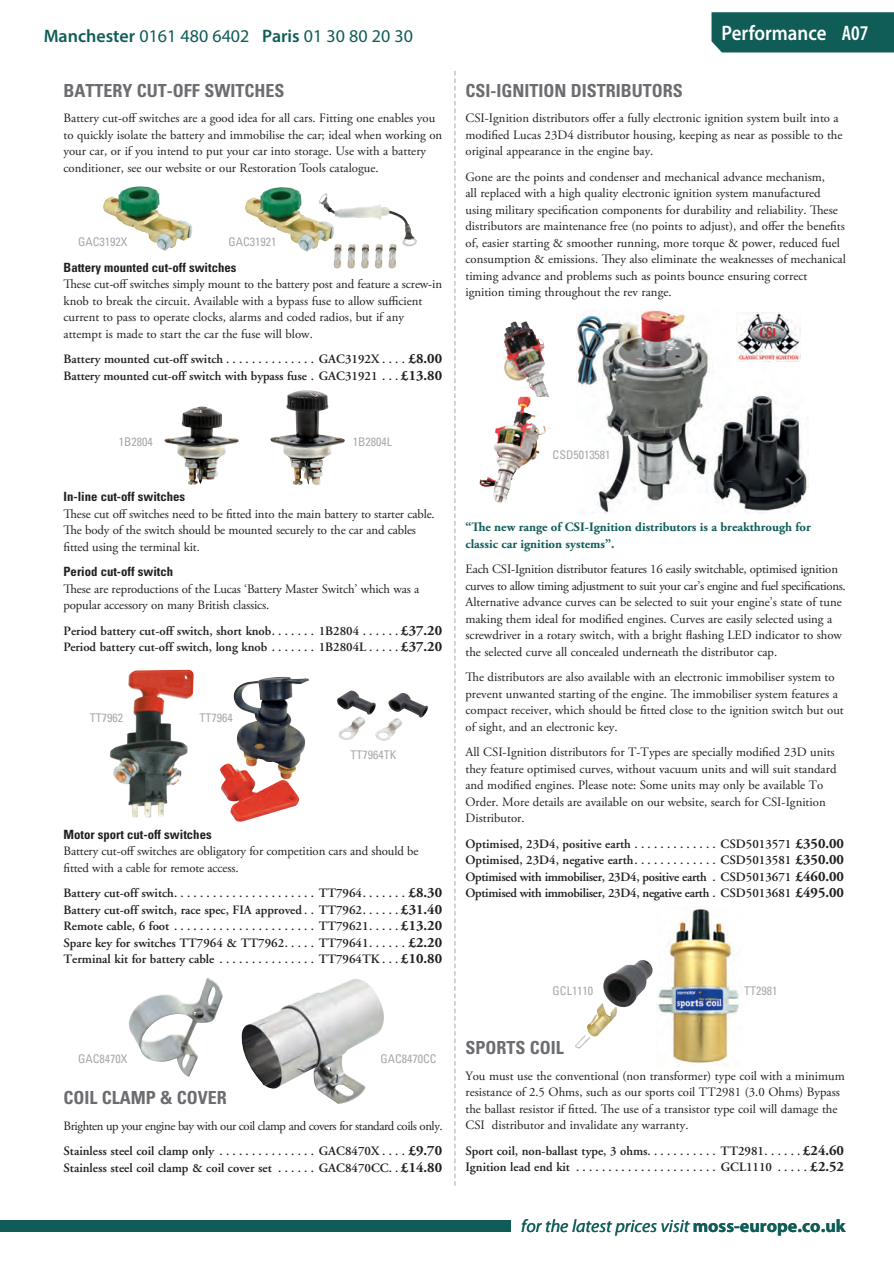
<style>
.page{position:relative;width:894px;height:1262px;background:#fff}
.page>*{position:absolute;margin:0;border:0;box-sizing:border-box;transform-origin:0 0}
.t1{font:600 21px "Myriad Pro";color:#fff;scale:.9 1}
.t2{font:700 condensed 18px "Univers LT Std";color:#6c6d70}
.t3{font:italic 18px "Myriad Pro";color:#105d58}
.t4{font:18px "Myriad Pro";color:#105d58}
.t5{font:700 14.25px "Adobe Garamond Pro";color:#231f20}
.t6{font:12.75px/16.5px "Adobe Garamond Pro";color:#231f20}
.t7{font:600 12.75px/16.5px "Adobe Garamond";color:#231f20;text-align:justify}
.t8{font:700 condensed 12.75px "Univers LT Std";color:#231f20}
.t9{font:700 12.75px/16.5px "Adobe Garamond Pro";color:#105d58}
.t10{font:12.75px "Adobe Garamond Pro";letter-spacing:-.035em;color:#231f20}
.t11{font:condensed 12px "Univers";color:#a8a9ad}
.s1{font-weight:600}
.s2{font-stretch:condensed}
.s3{font-family:"Adobe Garamond Pro";font-weight:700;font-size:14.25px}
.s4{font-weight:700;font-style:normal}
</style>
<div class="page">
<div style="left:711px;top:12px;width:183px;height:40px;background:#105d58"></div>
<img style="left:657px;top:906px;width:82px;height:160px">
<div style="left:0;top:1219px;width:511px;height:12px;background:#105d58"></div>
<img style="left:337px;top:690px;width:91px;height:50px">
<img style="left:220px;top:676px;width:89px;height:146px">
<img style="left:109px;top:669px;width:85px;height:149px">
<img style="left:103px;top:186px;width:89px;height:65px">
<img style="left:245px;top:187px;width:72px;height:64px">
<img style="left:333px;top:247px;width:64px;height:22px">
<img style="left:317px;top:193px;width:100px;height:54px">
<img style="left:576px;top:310px;width:232px;height:203px">
<img style="left:736px;top:312px;width:64px;height:50px">
<svg style="left:454px;top:71px;width:1px;height:1114px"></svg>
<img style="left:270px;top:390px;width:75px;height:95px">
<img style="left:164px;top:406px;width:75px;height:79px">
<img style="left:503px;top:321px;width:46px;height:76px">
<img style="left:479px;top:397px;width:60px;height:105px">
<img style="left:241px;top:979px;width:143px;height:124px">
<img style="left:129px;top:978px;width:94px;height:98px">
<img style="left:575px;top:960px;width:78px;height:88px">
<h2 class="t4" style="left:44px;top:26px;width:371px"><span class="s1">Manchester</span> 0161 480 6402 <span class="s1">Paris</span> 01 30 80 20 30</h2>
<h1 class="t1" style="left:721px;top:19px;width:165px">Performance <span class="s2">A07</span></h1>
<h2 class="t2" style="left:64px;top:79px;width:222px">BATTERY CUT-OFF SWITCHES</h2>
<p class="t6" style="left:64px;top:110px;width:380px">Battery cut-off switches are a good idea for all cars. Fitting one enables you to quickly isolate the battery and immobilise the car; ideal when working on your car, or if you intend to put your car into storage. Use with a battery conditioner, see our website or our Restoration Tools catalogue.</p>
<p class="t11" style="left:78px;top:234px;width:51px">GAC3192X</p>
<p class="t11" style="left:228px;top:234px;width:49px">GAC31921</p>
<p class="t8" style="left:64px;top:259px;width:174px">Battery mounted cut-off switches</p>
<p class="t6" style="left:64px;top:276px;width:380px">These cut-off switches simply mount to the battery post and feature a screw-in knob to break the circuit. Available with a bypass fuse to allow sufficient current to pass to operate clocks, alarms and coded radios, but if any attempt is made to start the car the fuse will blow.</p>
<p class="t7" style="left:64px;top:351px;width:164px">Battery mounted cut-off switch...............</p>
<p class="t7" style="left:319px;top:351px;width:65px">GAC3192X.....</p>
<p class="t5" style="left:409px;top:350px;width:35px">£8.00</p>
<p class="t7" style="left:64px;top:367px;width:320px">Battery mounted cut-off switch with bypass fuse.. GAC31921...</p>
<p class="t5" style="left:401px;top:367px;width:42px">£13.80</p>
<p class="t11" style="left:119px;top:434px;width:35px">1B2804</p>
<p class="t11" style="left:353px;top:434px;width:41px">1B2804L</p>
<p class="t8" style="left:64px;top:489px;width:123px">In-line cut-off switches</p>
<p class="t6" style="left:64px;top:506px;width:373px">These cut off switches need to be fitted into the main battery to starter cable.<br>The body of the switch should be mounted securely to the car and cables fitted using the terminal kit.</p>
<p class="t8" style="left:64px;top:564px;width:111px">Period cut-off switch</p>
<p class="t6" style="left:64px;top:581px;width:357px">These are reproductions of the Lucas ‘Battery Master Switch’ which was a popular accessory on many British classics.</p>
<p class="t7" style="left:64px;top:623px;width:212px">Period battery cut-off switch, short knob........</p>
<p class="t7" style="left:319px;top:623px;width:45px">1B2804......</p>
<p class="t5" style="left:401px;top:622px;width:42px">£37.20</p>
<p class="t7" style="left:64px;top:639px;width:209px">Period battery cut-off switch, long knob........</p>
<p class="t7" style="left:319px;top:639px;width:52px">1B2804L.....</p>
<p class="t5" style="left:401px;top:638px;width:42px">£37.20</p>
<p class="t11" style="left:90px;top:710px;width:35px">TT7962</p>
<p class="t11" style="left:200px;top:710px;width:35px">TT7964</p>
<p class="t11" style="left:351px;top:746px;width:47px">TT7964TK</p>
<p class="t8" style="left:64px;top:826px;width:150px">Motor sport cut-off switches</p>
<p class="t6" style="left:64px;top:843px;width:356px">Battery cut-off switches are obligatory for competition cars and should be fitted with a cable for remote access.</p>
<p class="t7" style="left:64px;top:885px;width:115px">Battery cut-off switch.......................</p>
<p class="t7" style="left:319px;top:885px;width:48px">TT7964........</p>
<p class="t5" style="left:409px;top:884px;width:35px">£8.30</p>
<p class="t7" style="left:64px;top:901px;width:303px">Battery cut-off switch, race spec, FIA approved... TT7962......</p>
<p class="t5" style="left:401px;top:900px;width:42px">£31.40</p>
<p class="t7" style="left:64px;top:918px;width:112px">Remote cable, 6 foot.......................</p>
<p class="t7" style="left:319px;top:918px;width:54px">TT79621.....</p>
<p class="t5" style="left:401px;top:917px;width:42px">£13.20</p>
<p class="t7" style="left:64px;top:934px;width:225px">Spare key for switches TT7964 &amp; TT7962......</p>
<p class="t7" style="left:319px;top:934px;width:54px">TT79641.......</p>
<p class="t5" style="left:409px;top:933px;width:35px">£2.20</p>
<p class="t7" style="left:64px;top:951px;width:157px">Terminal kit for battery cable ................</p>
<p class="t7" style="left:319px;top:951px;width:65px">TT7964TK...</p>
<p class="t5" style="left:401px;top:950px;width:42px">£10.80</p>
<p class="t11" style="left:78px;top:1050px;width:51px">GAC8470X</p>
<p class="t11" style="left:380px;top:1050px;width:57px">GAC8470CC</p>
<h2 class="t2" style="left:64px;top:1086px;width:165px">COIL CLAMP &amp; COVER</h2>
<p class="t10" style="left:64px;top:1117px;width:381px">Brighten up your engine bay with our coil clamp and covers for standard coils only.</p>
<p class="t7" style="left:64px;top:1143px;width:157px">Stainless steel coil clamp only ................</p>
<p class="t7" style="left:319px;top:1143px;width:65px">GAC8470X.....</p>
<p class="t5" style="left:409px;top:1142px;width:35px">£9.70</p>
<p class="t7" style="left:64px;top:1159px;width:216px">Stainless steel coil clamp &amp; coil cover set .......</p>
<p class="t7" style="left:319px;top:1159px;width:125px">GAC8470CC. . <span class="s3">£14.80</span></p>
<h2 class="t2" style="left:465px;top:79px;width:219px">CSI-IGNITION DISTRIBUTORS</h2>
<p class="t6" style="left:465px;top:110px;width:379px">CSI-Ignition distributors offer a fully electronic ignition system built into a modified Lucas 23D4 distributor housing, keeping as near as possible to the original appearance in the engine bay.</p>
<p class="t6" style="left:465px;top:169px;width:382px">Gone are the points and condenser and mechanical advance mechanism,<br>all replaced with a high quality electronic ignition system manufactured using military specification components for durability and reliability. These distributors are maintenance free (no points to adjust), and offer the benefits of, easier starting &amp; smoother running, more torque &amp; power, reduced fuel consumption &amp; emissions. They also eliminate the weaknesses of mechanical timing advance and problems such as points bounce ensuring correct ignition timing throughout the rev range.</p>
<p class="t11" style="left:552px;top:446px;width:59px">CSD5013581</p>
<p class="t9" style="left:465px;top:519px;width:347px">“The new range of CSI-Ignition distributors is a breakthrough for classic car ignition systems”.</p>
<p class="t6" style="left:465px;top:561px;width:382px">Each CSI-Ignition distributor features 16 easily switchable, optimised ignition curves to allow timing adjustment to suit your car’s engine and fuel specifications.<br>Alternative advance curves can be selected to suit your engine’s state of tune making them ideal for modified engines. Curves are easily selected using a screwdriver in a rotary switch, with a bright flashing LED indicator to show the selected curve all concealed underneath the distributor cap.</p>
<p class="t6" style="left:465px;top:669px;width:380px">The distributors are also available with an electronic immobiliser system to prevent unwanted starting of the engine. The immobiliser system features a compact receiver, which should be fitted close to the ignition switch but out of sight, and an electronic key.</p>
<p class="t6" style="left:465px;top:744px;width:372px">All CSI-Ignition distributors for T-Types are specially modified 23D units they feature optimised curves, without vacuum units and will suit standard and modified engines. Please note: Some units may only be available To Order. More details are available on our website, search for CSI-Ignition Distributor.</p>
<p class="t7" style="left:465px;top:835px;width:170px">Optimised, 23D4, positive earth..............</p>
<p class="t7" style="left:720px;top:835px;width:125px">CSD5013571 <span class="s3">£350.00</span></p>
<p class="t7" style="left:465px;top:852px;width:173px">Optimised, 23D4, negative earth..............</p>
<p class="t7" style="left:465px;top:852px;width:380px;text-indent:255px">CSD5013581 <span class="s3">£350.00<br></span>Optimised with immobiliser, 23D4, positive earth .. CSD5013671 <span class="s3">£460.00<br></span>Optimised with immobiliser, 23D4, negative earth.. CSD5013681 <span class="s3">£495.00</span></p>
<p class="t11" style="left:552px;top:982px;width:42px">GCL1110</p>
<p class="t11" style="left:744px;top:982px;width:35px">TT2981</p>
<h2 class="t2" style="left:465px;top:1036px;width:100px">SPORTS COIL</h2>
<p class="t6" style="left:465px;top:1067px;width:381px">You must use the conventional (non transformer) type coil with a minimum resistance of 2.5 Ohms, such as our sports coil TT2981 (3.0 Ohms) Bypass the ballast resistor if fitted. The use of a transistor type coil will damage the CSI distributor and invalidate any warranty.</p>
<p class="t7" style="left:465px;top:1142px;width:303px">Sport coil, non-ballast type, 3 ohms. . . . . . . . . . . TT2981......</p>
<p class="t5" style="left:803px;top:1141px;width:42px">£24.60</p>
<p class="t7" style="left:465px;top:1158px;width:112px">Ignition lead end kit .......................</p>
<p class="t7" style="left:720px;top:1158px;width:58px">GCL1110 ......</p>
<p class="t5" style="left:810px;top:1158px;width:35px">£2.52</p>
<h2 class="t3" style="left:521px;top:1216px;width:326px">for the latest prices visit <span class="s4">moss-europe.co.uk</span></h2>
</div>
